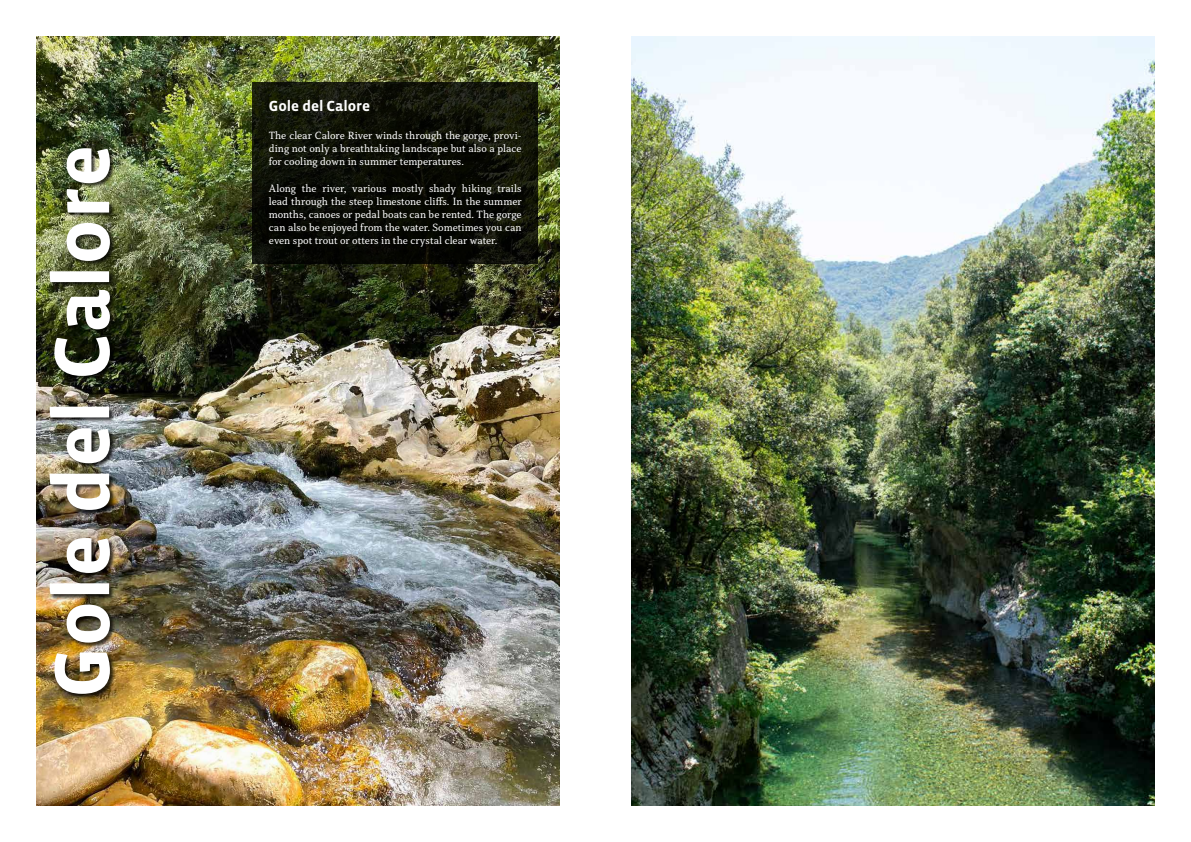
<style>
.page{position:relative;width:1191px;height:842px;background:#fff}
.page>*{position:absolute;margin:0;border:0;box-sizing:border-box;transform-origin:0 0}
.t1{font:700 80px "Vista Sans OTCE";letter-spacing:.005em;color:#fff}
.t2{font:700 15px "Vista Sans OTCE";letter-spacing:-.005em;color:#fff}
.t3{font:11px/13.2px "Capitolina";color:#fff;text-align:justify}
</style>
<div class="page">
<img style="left:36px;top:36px;width:523px;height:770px">
<div style="left:49px;top:148px;width:66px;height:552px;background:#000;opacity:.75"></div>
<svg style="left:252px;top:82px;width:286px;height:182px;fill:#0b0c04"></svg>
<img style="left:631px;top:36px;width:524px;height:770px">
<h1 class="t1" style="left:36px;top:698px;width:555px;rotate:-90deg">Gole del Calore</h1>
<h2 class="t2" style="left:269px;top:98px;width:103px">Gole del Calore</h2>
<p class="t3" style="left:269px;top:129px;width:254px">The clear Calore River winds through the gorge, provi&shy;ding not only a breathtaking landscape but also a place for cooling down in summer temperatures.</p>
<p class="t3" style="left:269px;top:182px;width:254px">Along the river, various mostly shady hiking trails lead through the steep limestone cliffs. In the summer months, canoes or pedal boats can be rented. The gorge can also be enjoyed from the water. Sometimes you can even spot trout or otters in the crystal clear water.</p>
</div>
